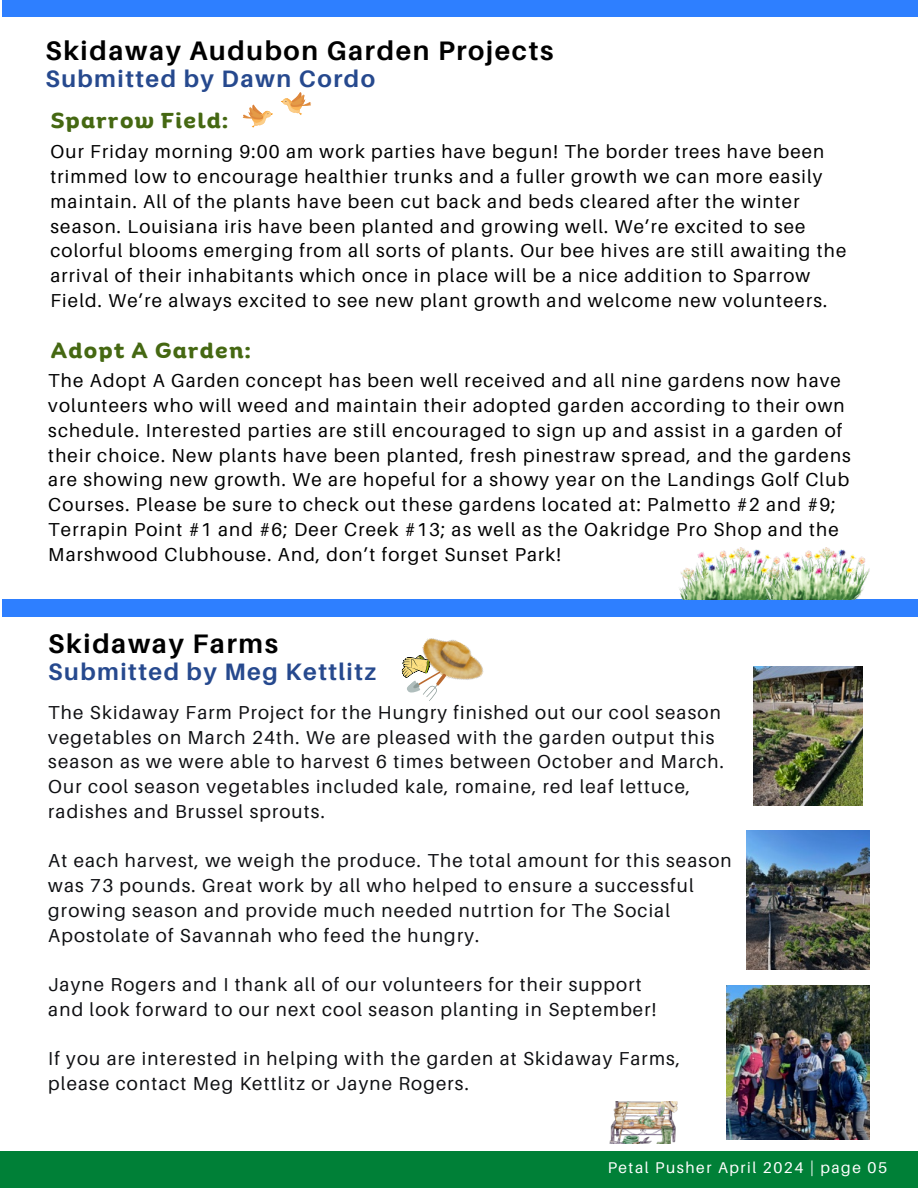
<style>
.page{position:relative;width:918px;height:1188px;background:#fff}
.page>*{position:absolute;margin:0;border:0;box-sizing:border-box;transform-origin:0 0}
.t1{font:700 26.7px "Aileron";letter-spacing:.065em;color:#000}
.t2{font:700 23.7px "Aileron";letter-spacing:.065em;color:#26498e}
.t3{font:700 21px "Binate Display";letter-spacing:.065em;color:#456812}
.t4{font:18.75px/24.8px "Aileron";letter-spacing:.065em;color:#000}
.t5{font:18.75px/24.8px "Aileron";letter-spacing:.065em;color:#0f1013}
.t6{font:15.6px "Aileron";letter-spacing:.1em;color:#fff}
</style>
<div class="page">
<div style="left:0;top:1151px;width:918px;height:37px;background:#008037"></div>
<div style="left:2px;top:600px;width:916px;height:17px;background:#2e7fff"></div>
<div style="left:2px;top:0;width:916px;height:17px;background:#2e7fff"></div>
<img style="left:610px;top:1102px;width:67px;height:42px">
<img style="left:422px;top:638px;width:62px;height:42px">
<svg style="left:402px;top:655px;width:44px;height:46px"></svg>
<img style="left:754px;top:666px;width:109px;height:140px">
<img style="left:747px;top:831px;width:123px;height:138px">
<img style="left:726px;top:985px;width:143px;height:154px">
<svg style="left:281px;top:92px;width:30px;height:23px"></svg>
<svg style="left:243px;top:104px;width:30px;height:24px"></svg>
<img style="left:675px;top:548px;width:85px;height:52px">
<img style="left:760px;top:548px;width:109px;height:52px">
<h1 class="t1" style="left:45px;top:34px;width:509px">Skidaway Audubon Garden Projects</h1>
<p class="t2" style="left:45px;top:64px;width:331px">Submitted by Dawn Cordo</p>
<p class="t3" style="left:51px;top:101px;width:178px">Sparrow Field:</p>
<p class="t4" style="left:50px;top:139px;width:797px">Our Friday morning 9:00 am work parties have begun! The border trees have been trimmed low to encourage healthier trunks and a fuller growth we can more easily maintain. All of the plants have been cut back and beds cleared after the winter season. Louisiana iris have been planted and growing well. We’re excited to see colorful blooms emerging from all sorts of plants. Our bee hives are still awaiting the arrival of their inhabitants which once in place will be a nice addition to Sparrow Field. We’re always excited to see new plant growth and welcome new volunteers.</p>
<p class="t3" style="left:51px;top:331px;width:201px">Adopt A Garden:</p>
<p class="t4" style="left:48px;top:368px;width:804px">The Adopt A Garden concept has been well received and all nine gardens now have volunteers who will weed and maintain their adopted garden according to their own schedule. Interested parties are still encouraged to sign up and assist in a garden of their choice. New plants have been planted, fresh pinestraw spread, and the gardens are showing new growth. We are hopeful for a showy year on the Landings Golf Club Courses. Please be sure to check out these gardens located at: Palmetto #2 and #9; Terrapin Point #1 and #6; Deer Creek #13; as well as the Oakridge Pro Shop and the Marshwood Clubhouse. And, don’t forget Sunset Park!</p>
<h1 class="t1" style="left:48px;top:627px;width:231px">Skidaway Farms</h1>
<p class="t2" style="left:48px;top:657px;width:330px">Submitted by Meg Kettlitz</p>
<p class="t5" style="left:48px;top:700px;width:677px">The Skidaway Farm Project for the Hungry finished out our cool season vegetables on March 24th. We are pleased with the garden output this season as we were able to harvest 6 times between October and March.<br>Our cool season vegetables included kale, romaine, red leaf lettuce, radishes and Brussel sprouts.</p>
<p class="t5" style="left:48px;top:848px;width:685px">At each harvest, we weigh the produce. The total amount for this season was 73 pounds. Great work by all who helped to ensure a successful growing season and provide much needed nutrtion for The Social Apostolate of Savannah who feed the hungry.</p>
<p class="t5" style="left:48px;top:972px;width:610px">Jayne Rogers and I thank all of our volunteers for their support and look forward to our next cool season planting in September!</p>
<p class="t5" style="left:48px;top:1046px;width:633px">If you are interested in helping with the garden at Skidaway Farms, please contact Meg Kettlitz or Jayne Rogers.</p>
<p class="t6" style="left:608px;top:1157px;width:281px">Petal Pusher April 2024 | page 05</p>
</div>
